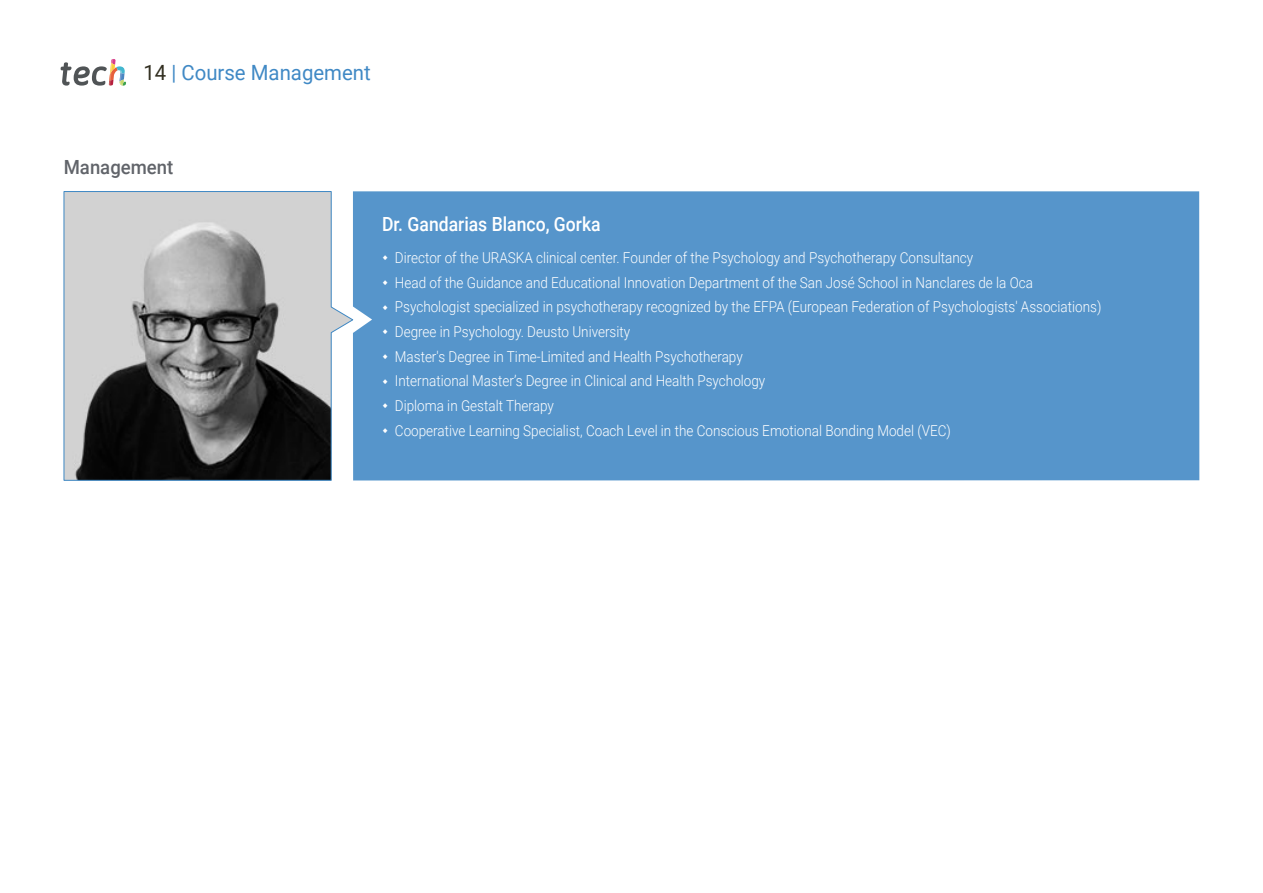
<style>
.page{position:relative;width:1263px;height:893px;background:#fff}
.page>*{position:absolute;margin:0;border:0;box-sizing:border-box;transform-origin:0 0}
.t1{font:21px "Roboto";color:#4089c5}
.t2{font:500 19.5px "Roboto";color:#fff;scale:.9 1}
.t3{font:500 19.5px "Roboto";color:#61646a;scale:.95 1}
.t4{font:300 15px/24.6px "Roboto";color:#fff;scale:.9 1}
.s1{color:#312e20}
</style>
<div class="page">
<svg style="left:61px;top:59px;width:65px;height:27px"></svg>
<div style="left:353px;top:191px;width:846px;height:289px;background:#5695cb"></div>
<svg style="left:64px;top:191px;width:289px;height:290px"></svg>
<svg style="left:383px;top:255px;width:4px;height:5px"></svg>
<svg style="left:383px;top:280px;width:4px;height:5px"></svg>
<svg style="left:383px;top:305px;width:4px;height:5px"></svg>
<svg style="left:383px;top:329px;width:4px;height:5px"></svg>
<svg style="left:383px;top:354px;width:4px;height:5px"></svg>
<svg style="left:383px;top:379px;width:4px;height:5px"></svg>
<svg style="left:383px;top:403px;width:4px;height:5px"></svg>
<svg style="left:383px;top:428px;width:4px;height:5px"></svg>
<h1 class="t1" style="left:144px;top:57px;width:229px"><span class="s1">14</span> | Course Management</h1>
<h2 class="t3" style="left:64px;top:153px;width:117px">Management</h2>
<h2 class="t2" style="left:382px;top:211px;width:244px">Dr. Gandarias Blanco, Gorka</h2>
<p class="t4" style="left:395px;top:245px;width:786px">Director of the URASKA clinical center. Founder of the Psychology and Psychotherapy Consultancy<br>Head of the Guidance and Educational Innovation Department of the San José School in Nanclares de la Oca Psychologist specialized in psychotherapy recognized by the EFPA (European Federation of Psychologists' Associations)<br>Degree in Psychology. Deusto University<br>Master's Degree in Time-Limited and Health Psychotherapy<br>International Master’s Degree in Clinical and Health Psychology<br>Diploma in Gestalt Therapy<br>Cooperative Learning Specialist, Coach Level in the Conscious Emotional Bonding Model (VEC)</p>
</div>
